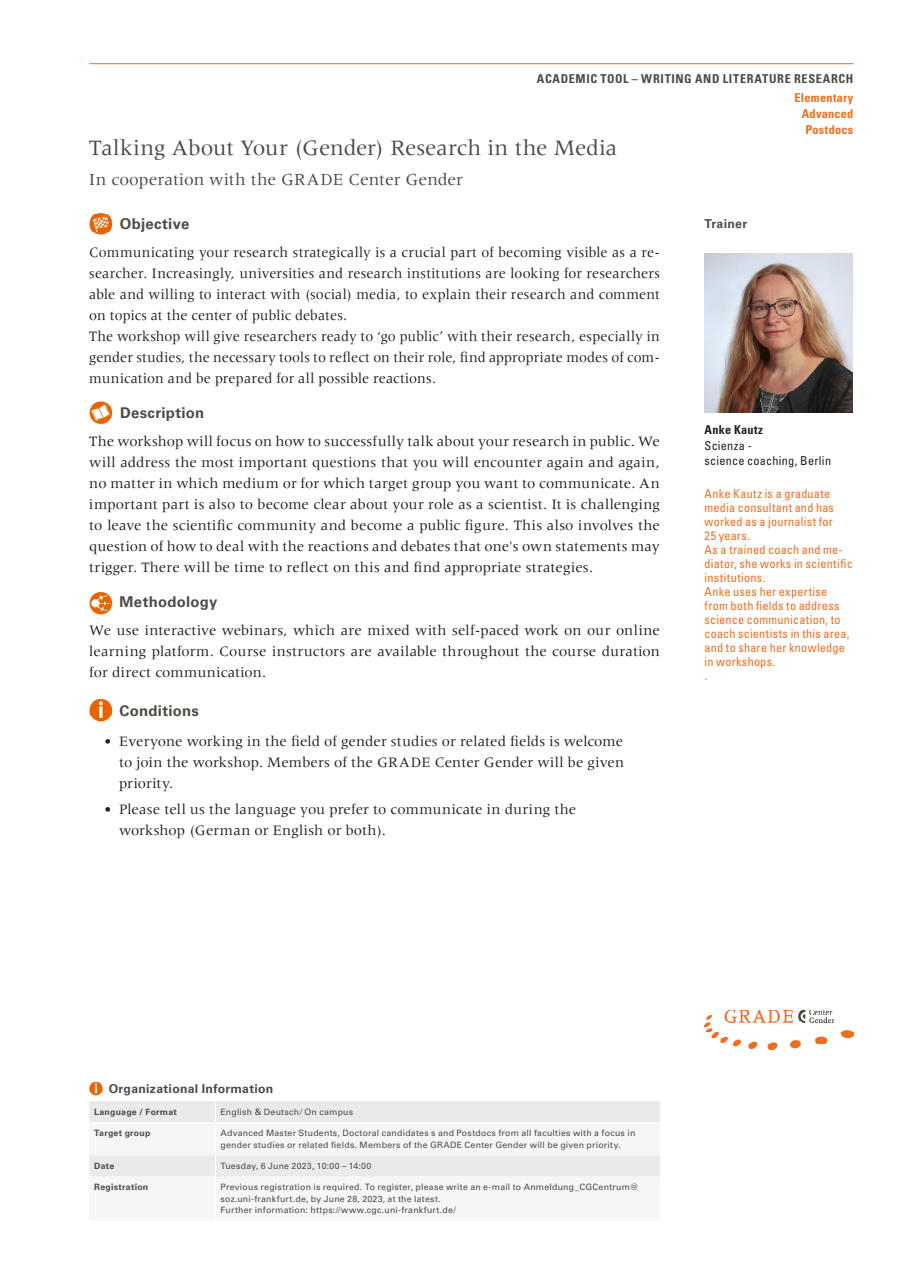
<style>
.page{position:relative;width:908px;height:1280px;background:#fff}
.page>*{position:absolute;margin:0;border:0;box-sizing:border-box;transform-origin:0 0}
.Kurse{font:22.75px "Meridien LT Std";letter-spacing:-.005em;color:#4c4b46}
.Kurse-2{font:17.5px "Meridien LT Std";color:#4c4b46}
.mengentext{font:14.88px/21px "Meridien LT Std";letter-spacing:.005em;color:#231f20;text-align:justify}
.mengentext-2{font:14.88px/21px "Meridien LT Std";letter-spacing:.005em;color:#231f20;text-align:justify;scale:.96 1}
.mengentext-3{font:700 14.88px "Univers LT Std";letter-spacing:.02em;color:#4c4b46}
.Objective_Descriptio{font:700 14.88px "Univers LT Std";letter-spacing:.02em;color:#4c4b46}
.Trainer_Biografie{font:condensed 12.25px/14px "Univers LT Std";letter-spacing:.02em;color:#ef6d20}
.Kopf_Tools{font:700 condensed 12.25px "Univers LT Std";letter-spacing:.05em;color:#4c4b46}
.Trainer_Name{font:condensed 12.25px/15.8px "Univers LT Std";letter-spacing:.02em;color:#231f20}
.Kopf_links_Einstufun{font:700 condensed 12.25px "Univers LT Std";letter-spacing:.025em;color:#ef6d20}
.Tabelle_Headline{font:700 12.25px "Univers LT Std";letter-spacing:.025em;color:#4c4b46}
.Headlines__Trainer{font:700 12.25px "Univers LT Std";letter-spacing:.025em;color:#4c4b46}
.Tabelle_Mengentext{font:8.75px/11.4px "Univers LT Std";letter-spacing:.03em;color:#4c4b46}
.Tabelle_Bold{font:700 8.75px "Univers LT Std";letter-spacing:.03em;color:#4c4b46}
.s1{font-weight:700}
</style>
<div class="page">
<hr style="left:89px;top:63px;width:764px;height:1px;background:#ef6d20">
<img style="left:704px;top:253px;width:149px;height:159px">
<img style="left:89px;top:212px;width:23px;height:23px">
<img style="left:89px;top:401px;width:24px;height:23px">
<img style="left:89px;top:592px;width:23px;height:22px">
<img style="left:89px;top:699px;width:23px;height:23px">
<img style="left:89px;top:1082px;width:14px;height:13px">
<svg style="left:90px;top:1176px;width:570px;height:1px"></svg>
<svg style="left:89px;top:1101px;width:571px;height:75px"></svg>
<hr style="left:215px;top:1176px;width:1px;height:44px;background:#fff">
<hr style="left:89px;top:1122px;width:126px;height:1px;background:#fff">
<img style="left:704px;top:1010px;width:149px;height:39px">
<p class="Kopf_Tools" style="left:537px;top:71px;width:318px">ACADEMIC TOOL – WRITING AND LITERATURE RESEARCH</p>
<p class="Kopf_links_Einstufun" style="left:794px;top:90px;width:60px">Elementary</p>
<p class="Kopf_links_Einstufun" style="left:801px;top:106px;width:53px">Advanced</p>
<p class="Kopf_links_Einstufun" style="left:805px;top:122px;width:50px">Postdocs</p>
<p class="Kurse" style="left:89px;top:135px;width:529px">Talking About Your (Gender) Research in the Media</p>
<p class="Kurse-2" style="left:89px;top:170px;width:375px">In cooperation with the GRADE Center Gender</p>
<p class="Objective_Descriptio" style="left:120px;top:215px;width:71px">Objective</p>
<p class="mengentext-2" style="left:89px;top:242px;width:596px">Communicating your research strategically is a crucial part of becoming visible as a re&shy;searcher. Increasingly, universities and research institutions are looking for researchers able and willing to interact with (social) media, to explain their research and comment on topics at the center of public debates.</p>
<p class="mengentext-2" style="left:89px;top:326px;width:596px">The workshop will give researchers ready to ‘go public’ with their research, especially in gender studies, the necessary tools to reflect on their role, find appropriate modes of com&shy;munication and be prepared for all possible reactions.</p>
<p class="mengentext-3" style="left:120px;top:404px;width:86px">Description</p>
<p class="mengentext" style="left:89px;top:431px;width:572px">The workshop will focus on how to successfully talk about your research in public. We will address the most important questions that you will encounter again and again, no matter in which medium or for which target group you want to communicate. An important part is also to become clear about your role as a scientist. It is challenging to leave the scientific community and become a public figure. This also involves the question of how to deal with the reactions and debates that one's own statements may trigger. There will be time to reflect on this and find appropriate strategies.</p>
<p class="mengentext-3" style="left:120px;top:593px;width:99px">Methodology</p>
<p class="mengentext" style="left:89px;top:620px;width:572px">We use interactive webinars, which are mixed with self-paced work on our online learning platform. Course instructors are available throughout the course duration for direct communication.</p>
<p class="Objective_Descriptio" style="left:120px;top:702px;width:81px">Conditions</p>
<p class="mengentext" style="left:119px;top:731px;width:507px;text-indent:-15px">• Everyone working in the field of gender studies or related fields is welcome to join the workshop. Members of the GRADE Center Gender will be given priority.</p>
<p class="mengentext" style="left:119px;top:799px;width:459px;text-indent:-15px">• Please tell us the language you prefer to communicate in during the workshop (German or English or both).</p>
<p class="Headlines__Trainer" style="left:704px;top:217px;width:44px">Trainer</p>
<p class="Trainer_Name" style="left:704px;top:421px;width:128px"><span class="s1">Anke Kautz<br></span>Scienza -<br>science coaching, Berlin</p>
<p class="Trainer_Biografie" style="left:704px;top:487px;width:131px">Anke Kautz is a graduate media consultant and has worked as a journalist for<br>25 years.</p>
<p class="Trainer_Biografie" style="left:704px;top:543px;width:150px">As a trained coach and me&shy;diator, she works in scientific institutions.</p>
<p class="Trainer_Biografie" style="left:704px;top:585px;width:146px">Anke uses her expertise from both fields to address science communication, to coach scientists in this area, and to share her knowledge in workshops.</p>
<p class="Trainer_Biografie" style="left:704px;top:669px;width:4px">.</p>
<p class="Tabelle_Headline" style="left:109px;top:1082px;width:166px">Organizational Information</p>
<p class="Tabelle_Bold" style="left:94px;top:1107px;width:84px">Language / Format</p>
<p class="Tabelle_Mengentext" style="left:220px;top:1106px;width:134px">English &amp; Deutsch/ On campus</p>
<p class="Tabelle_Bold" style="left:94px;top:1128px;width:58px">Target group</p>
<p class="Tabelle_Mengentext" style="left:220px;top:1128px;width:416px">Advanced Master Students, Doctoral candidates s and Postdocs from all faculties with a focus in gender studies or related fields. Members of the GRADE Center Gender will be given priority.</p>
<p class="Tabelle_Bold" style="left:94px;top:1161px;width:22px">Date</p>
<p class="Tabelle_Mengentext" style="left:220px;top:1160px;width:152px">Tuesday, 6 June 2023, 10:00 – 14:00</p>
<p class="Tabelle_Bold" style="left:94px;top:1182px;width:56px">Registration</p>
<p class="Tabelle_Mengentext" style="left:220px;top:1181px;width:420px">Previous registration is required. To register, please write an e-mail to Anmeldung_CGCentrum@ soz.uni-frankfurt.de, by June 28, 2023, at the latest.</p>
<p class="Tabelle_Mengentext" style="left:220px;top:1204px;width:237px">Further information: https://www.cgc.uni-frankfurt.de/</p>
</div>
